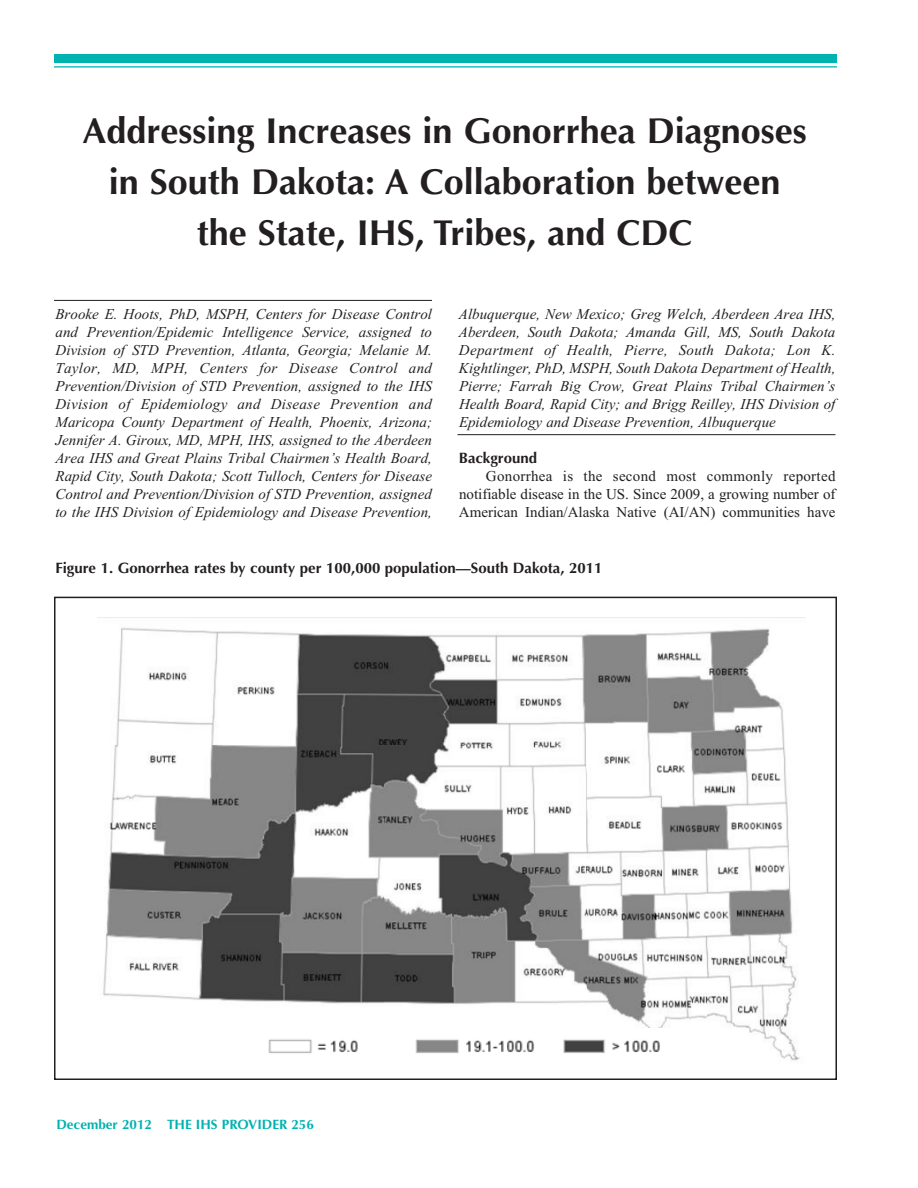
<style>
.page{position:relative;width:918px;height:1188px;background:#fff}
.page>*{position:absolute;margin:0;border:0;box-sizing:border-box;transform-origin:0 0}
.t1{font:700 36px/51.4px "Optima";color:#231f20;text-align:center}
.t2{font:italic 15px/18px "Times New Roman";color:#231f20;text-align:justify}
.t3{font:15px/18px "Times";color:#231f20;text-align:justify}
.t4{font:700 15px "Optima";color:#231f20}
.t5{font:700 13.5px "Optima";color:#00b2b0}
</style>
<div class="page">
<div style="left:54px;top:54px;width:783px;height:9px;background:#00b2b0"></div>
<hr style="left:54px;top:66px;width:783px;height:2px;background:#00b2b0">
<hr style="left:54px;top:300px;width:378px;height:1px;background:#231f20">
<hr style="left:458px;top:434px;width:378px;height:1px;background:#231f20">
<img style="left:98px;top:617px;width:707px;height:444px">
<img style="left:258px;top:1029px;width:126px;height:32px">
<img style="left:587px;top:1029px;width:84px;height:32px">
<h1 class="t1" style="left:83px;top:105px;width:726px">Addressing Increases in Gonorrhea Diagnoses in South Dakota: A Collaboration between the State, IHS, Tribes, and CDC</h1>
<p class="t2" style="left:55px;top:305px;width:378px">Brooke E. Hoots, PhD, MSPH, Centers for Disease Control and Prevention/Epidemic Intelligence Service, assigned to Division of STD Prevention, Atlanta, Georgia; Melanie M.<br>Taylor, MD, MPH, Centers for Disease Control and Prevention/Division of STD Prevention, assigned to the IHS Division of Epidemiology and Disease Prevention and Maricopa County Department of Health, Phoenix, Arizona; Jennifer A. Giroux, MD, MPH, IHS, assigned to the Aberdeen Area IHS and Great Plains Tribal Chairmen’s Health Board, Rapid City, South Dakota; Scott Tulloch, Centers for Disease Control and Prevention/Division of STD Prevention, assigned to the IHS Division of Epidemiology and Disease Prevention,</p>
<p class="t2" style="left:459px;top:305px;width:378px">Albuquerque, New Mexico; Greg Welch, Aberdeen Area IHS, Aberdeen, South Dakota; Amanda Gill, MS, South Dakota Department of Health, Pierre, South Dakota; Lon K.<br>Kightlinger, PhD, MSPH, South Dakota Department of Health, Pierre; Farrah Big Crow, Great Plains Tribal Chairmen’s Health Board, Rapid City; and Brigg Reilley, IHS Division of Epidemiology and Disease Prevention, Albuquerque</p>
<p class="t4" style="left:459px;top:449px;width:80px">Background</p>
<p class="t3" style="left:459px;top:467px;width:378px;text-indent:27px">Gonorrhea is the second most commonly reported notifiable disease in the US. Since 2009, a growing number of American Indian/Alaska Native (AI/AN) communities have</p>
<p class="t4" style="left:56px;top:559px;width:549px">Figure 1. Gonorrhea rates by county per 100,000 population—South Dakota, 2011</p>
<p class="t5" style="left:56px;top:1116px;width:259px">December 2012 THE IHS PROVIDER 256</p>
</div>
